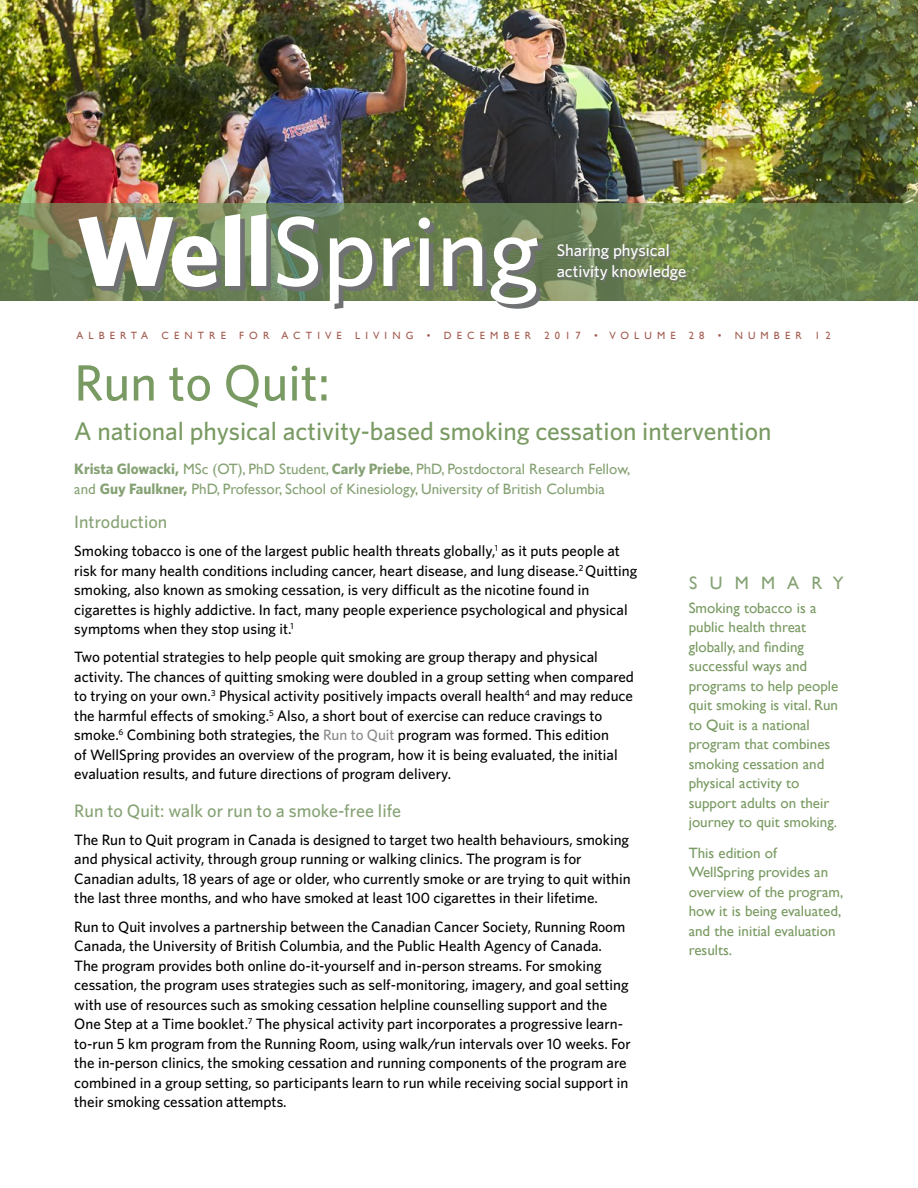
<style>
.page{position:relative;width:918px;height:1188px;background:#fff}
.page>*{position:absolute;margin:0;border:0;box-sizing:border-box;transform-origin:0 0}
.t1{font:500 99.75px "Whitney";color:#fff}
.t2{font:500 51px "Whitney";color:#799a62}
.t3{font:500 25.5px "Whitney";color:#799a62}
.t4{font:500 18px "Whitney";color:#86a274}
.t5{font:18px "Gill Sans";letter-spacing:.68em;color:#86a274}
.t6{font:500 16.65px "Whitney";color:#fff}
.t7{font:500 15px/19.5px "Whitney";color:#000}
.t8{font:15px/19.5px "Gill Sans";color:#799a62}
.t9{font:15px/19.5px "Gill Sans";color:#86a274}
.t10{font:10.5px "Gill Sans";letter-spacing:.49em;color:#a25a4e}
.s1{font-weight:700}
.s2{font-family:"Whitney";font-weight:700}
.s3{color:#87888a}
</style>
<div class="page">
<img style="left:0;top:0;width:918px;height:203px">
<svg style="left:0;top:203px;width:918px;height:97px;background:#718655"></svg>
<h1 class="t1" style="left:76px;top:191px;width:464px"><span class="s1">Well</span>Spring</h1>
<p class="t6" style="left:557px;top:240px;width:115px">Sharing physical</p>
<p class="t6" style="left:557px;top:261px;width:131px">activity knowledge</p>
<p class="t10" style="left:76px;top:330px;width:73px">ALBERTA</p>
<p class="t10" style="left:161px;top:330px;width:66px">CENTRE</p>
<p class="t10" style="left:239px;top:330px;width:104px">FOR ACTIVE</p>
<p class="t10" style="left:355px;top:330px;width:60px">LIVING</p>
<p class="t10" style="left:427px;top:330px;width:106px">• DECEMBER</p>
<p class="t10" style="left:544px;top:330px;width:38px">2017</p>
<p class="t10" style="left:594px;top:330px;width:83px">• VOLUME</p>
<p class="t10" style="left:689px;top:330px;width:17px">2 8</p>
<p class="t10" style="left:718px;top:330px;width:85px">• NUMBER</p>
<p class="t10" style="left:815px;top:330px;width:17px">1 2</p>
<h2 class="t2" style="left:74px;top:352px;width:257px">Run to Quit:</h2>
<h3 class="t3" style="left:74px;top:416px;width:699px">A national physical activity-based smoking cessation intervention</h3>
<p class="t9" style="left:74px;top:459px;width:558px"><span class="s2">Krista Glowacki,</span> MSc (OT), PhD Student, <span class="s2">Carly Priebe</span>, PhD, Postdoctoral Research Fellow, and <span class="s2">Guy Faulkner,</span> PhD, Professor, School of Kinesiology, University of British Columbia</p>
<p class="t4" style="left:74px;top:511px;width:95px">Introduction</p>
<p class="t7" style="left:74px;top:541px;width:564px">Smoking tobacco is one of the largest public health threats globally,<sup>1</sup> as it puts people at risk for many health conditions including cancer, heart disease, and lung disease.<sup>2</sup> Quitting smoking, also known as smoking cessation, is very difficult as the nicotine found in cigarettes is highly addictive. In fact, many people experience psychological and physical symptoms when they stop using it.<sup>1</sup></p>
<p class="t7" style="left:74px;top:647px;width:561px">Two potential strategies to help people quit smoking are group therapy and physical activity. The chances of quitting smoking were doubled in a group setting when compared to trying on your own.<sup>3</sup> Physical activity positively impacts overall health<sup>4</sup> and may reduce the harmful effects of smoking.<sup>5</sup> Also, a short bout of exercise can reduce cravings to smoke.<sup>6</sup> Combining both strategies, the <span class="s3">Run to Quit</span> program was formed. This edition<br>of WellSpring provides an overview of the program, how it is being evaluated, the initial evaluation results, and future directions of program delivery.</p>
<p class="t4" style="left:74px;top:800px;width:328px">Run to Quit: walk or run to a smoke-free life</p>
<p class="t7" style="left:74px;top:830px;width:558px">The Run to Quit program in Canada is designed to target two health behaviours, smoking and physical activity, through group running or walking clinics. The program is for Canadian adults, 18 years of age or older, who currently smoke or are trying to quit within the last three months, and who have smoked at least 100 cigarettes in their lifetime.</p>
<p class="t7" style="left:74px;top:916px;width:558px">Run to Quit involves a partnership between the Canadian Cancer Society, Running Room Canada, the University of British Columbia, and the Public Health Agency of Canada.<br>The program provides both online do-it-yourself and in-person streams. For smoking cessation, the program uses strategies such as self-monitoring, imagery, and goal setting with use of resources such as smoking cessation helpline counselling support and the One Step at a Time booklet.<sup>7</sup> The physical activity part incorporates a progressive learn&shy;to-run 5 km program from the Running Room, using walk/run intervals over 10 weeks. For the in-person clinics, the smoking cessation and running components of the program are combined in a group setting, so participants learn to run while receiving social support in their smoking cessation attempts.</p>
<p class="t5" style="left:689px;top:572px;width:156px">SUMMARY</p>
<p class="t8" style="left:689px;top:598px;width:151px">Smoking tobacco is a public health threat globally, and finding successful ways and programs to help people quit smoking is vital. Run to Quit is a national program that combines smoking cessation and physical activity to support adults on their journey to quit smoking.</p>
<p class="t8" style="left:689px;top:843px;width:156px">This edition of<br>WellSpring provides an overview of the program, how it is being evaluated, and the initial evaluation results.</p>
</div>
